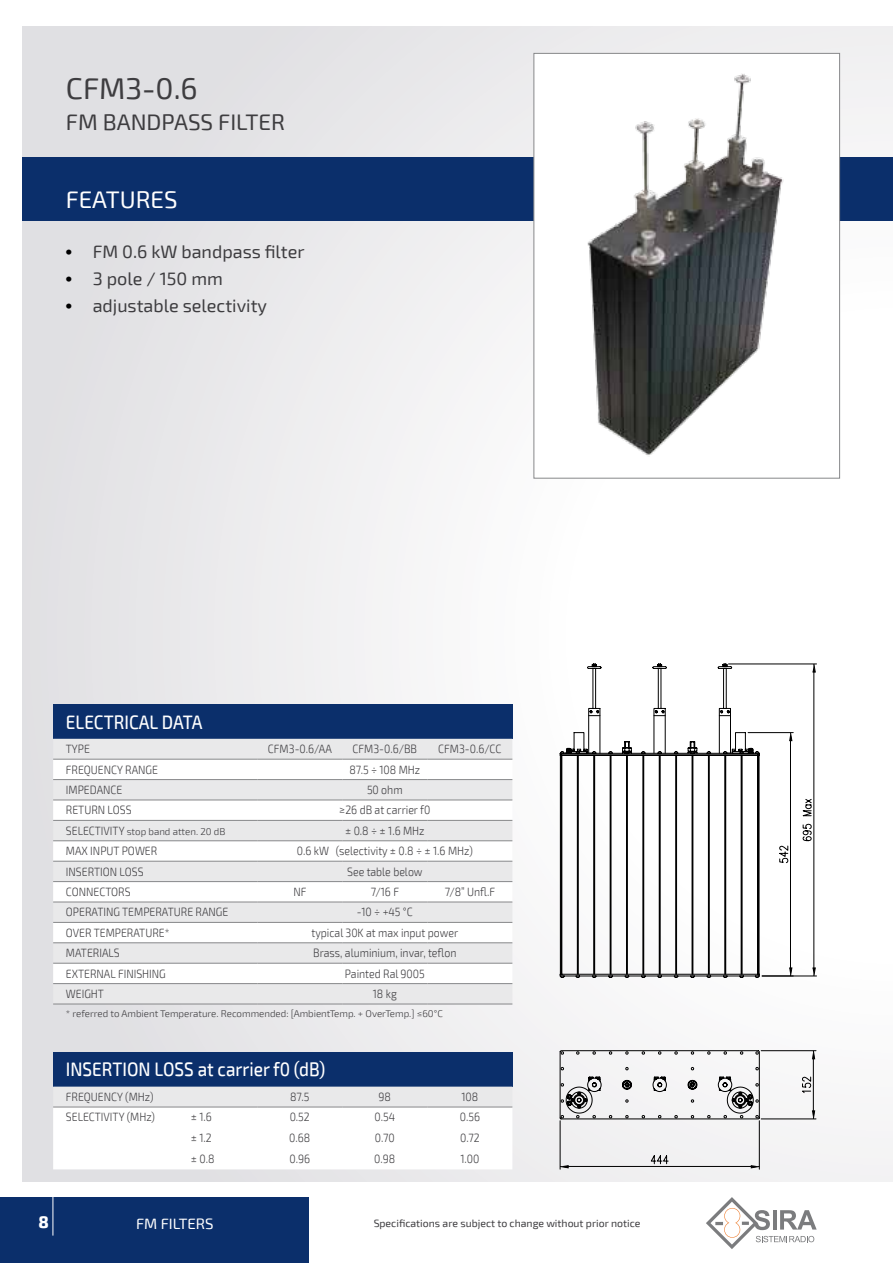
<style>
.page{position:relative;width:893px;height:1263px;background:#fff}
.page>*{position:absolute;margin:0;border:0;box-sizing:border-box;transform-origin:0 0}
.t1{font:30px "Exo 2";color:#3e3d40}
.t2{font:24px "Exo 2";color:#fff}
.t3{font:22.5px "Exo 2";color:#3e3d40}
.t4{font:500 19.5px "Exo 2";color:#fff;scale:.88 1}
.t5{font:18px "Exo 2";color:#3e3d40}
.t6{font:800 16.5px "Exo 2";color:#fff}
.t7{font:15px "Exo 2";color:#fff}
.t8{font:300 12px/21px "Exo 2";color:#3e3d40;text-align:justify;scale:.88 1}
.t9{font:10.5px "Exo 2";color:#3e3d40}
.t10{font:300 9.75px "Exo 2";color:#3e3d40}
.s1{font-family:"Times";color:#000}
.s2{font-size:12px}
</style>
<div class="page">
<div style="left:22px;top:26px;width:871px;height:1219px;background:linear-gradient(to right,#e0e0e3,#fff)"></div>
<div style="left:0;top:1182px;width:893px;height:81px;background:#fff"></div>
<div style="left:22px;top:157px;width:871px;height:64px;background:#0b2f6b"></div>
<svg style="left:706px;top:1197px;width:111px;height:52px"></svg>
<div style="left:0;top:1197px;width:308px;height:66px;background:#0b2f6b"></div>
<hr style="left:53px;top:1197px;width:1px;height:38px;background:#fff">
<div style="left:534px;top:53px;width:306px;height:425px;background:#fff;border:1px solid #87888a"></div>
<div style="left:53px;top:1052px;width:459px;height:34px;background:#0b2f6b"></div>
<svg style="left:53px;top:1086px;width:459px;height:83px"></svg>
<hr style="left:53px;top:1107px;width:204px;height:1px;background:#87888a">
<hr style="left:257px;top:1107px;width:85px;height:1px;background:#87888a">
<hr style="left:342px;top:1107px;width:85px;height:1px;background:#87888a">
<hr style="left:427px;top:1107px;width:85px;height:1px;background:#87888a">
<div style="left:53px;top:705px;width:459px;height:34px;background:#0b2f6b"></div>
<svg style="left:53px;top:739px;width:459px;height:265px;background:#e6e6e7"></svg>
<svg style="left:53px;top:760px;width:459px;height:223px"></svg>
<hr style="left:53px;top:759px;width:204px;height:1px;background:#87888a">
<hr style="left:257px;top:759px;width:85px;height:1px;background:#87888a">
<hr style="left:342px;top:759px;width:85px;height:1px;background:#87888a">
<hr style="left:427px;top:759px;width:85px;height:1px;background:#87888a">
<hr style="left:53px;top:779px;width:204px;height:1px;background:#87888a">
<hr style="left:257px;top:779px;width:85px;height:1px;background:#87888a">
<hr style="left:342px;top:779px;width:85px;height:1px;background:#87888a">
<hr style="left:427px;top:779px;width:85px;height:1px;background:#87888a">
<hr style="left:53px;top:800px;width:204px;height:1px;background:#87888a">
<hr style="left:257px;top:800px;width:85px;height:1px;background:#87888a">
<hr style="left:342px;top:800px;width:85px;height:1px;background:#87888a">
<hr style="left:427px;top:800px;width:85px;height:1px;background:#87888a">
<hr style="left:53px;top:820px;width:204px;height:1px;background:#87888a">
<hr style="left:257px;top:820px;width:85px;height:1px;background:#87888a">
<hr style="left:342px;top:820px;width:85px;height:1px;background:#87888a">
<hr style="left:427px;top:820px;width:85px;height:1px;background:#87888a">
<hr style="left:53px;top:840px;width:204px;height:1px;background:#87888a">
<hr style="left:257px;top:840px;width:85px;height:1px;background:#87888a">
<hr style="left:342px;top:840px;width:85px;height:1px;background:#87888a">
<hr style="left:427px;top:840px;width:85px;height:1px;background:#87888a">
<hr style="left:53px;top:861px;width:204px;height:1px;background:#87888a">
<hr style="left:257px;top:861px;width:85px;height:1px;background:#87888a">
<hr style="left:342px;top:861px;width:85px;height:1px;background:#87888a">
<hr style="left:427px;top:861px;width:85px;height:1px;background:#87888a">
<hr style="left:53px;top:881px;width:204px;height:1px;background:#87888a">
<hr style="left:53px;top:902px;width:204px;height:1px;background:#87888a">
<hr style="left:257px;top:902px;width:85px;height:1px;background:#87888a">
<hr style="left:342px;top:902px;width:85px;height:1px;background:#87888a">
<hr style="left:427px;top:902px;width:85px;height:1px;background:#87888a">
<hr style="left:53px;top:922px;width:204px;height:1px;background:#87888a">
<hr style="left:257px;top:922px;width:85px;height:1px;background:#87888a">
<hr style="left:342px;top:922px;width:85px;height:1px;background:#87888a">
<hr style="left:427px;top:922px;width:85px;height:1px;background:#87888a">
<hr style="left:53px;top:942px;width:204px;height:1px;background:#87888a">
<hr style="left:257px;top:942px;width:85px;height:1px;background:#87888a">
<hr style="left:342px;top:942px;width:85px;height:1px;background:#87888a">
<hr style="left:427px;top:942px;width:85px;height:1px;background:#87888a">
<hr style="left:53px;top:963px;width:204px;height:1px;background:#87888a">
<hr style="left:257px;top:963px;width:85px;height:1px;background:#87888a">
<hr style="left:342px;top:963px;width:85px;height:1px;background:#87888a">
<hr style="left:427px;top:963px;width:85px;height:1px;background:#87888a">
<hr style="left:53px;top:983px;width:204px;height:1px;background:#87888a">
<hr style="left:257px;top:983px;width:85px;height:1px;background:#87888a">
<hr style="left:342px;top:983px;width:85px;height:1px;background:#87888a">
<hr style="left:427px;top:983px;width:85px;height:1px;background:#87888a">
<hr style="left:53px;top:1004px;width:204px;height:1px;background:#87888a">
<hr style="left:257px;top:1004px;width:85px;height:1px;background:#87888a">
<hr style="left:342px;top:1004px;width:85px;height:1px;background:#87888a">
<hr style="left:427px;top:1004px;width:85px;height:1px;background:#87888a">
<hr style="left:257px;top:881px;width:85px;height:1px;background:#87888a">
<hr style="left:342px;top:881px;width:85px;height:1px;background:#87888a">
<hr style="left:427px;top:881px;width:85px;height:1px;background:#87888a">
<img style="left:587px;top:74px;width:197px;height:381px">
<hr style="left:761px;top:1119px;width:55px;height:1px;background:#000">
<div style="left:560px;top:1119px;width:253px;height:51px;background:#f2f2f3"></div>
<svg style="left:560px;top:1165px;width:9px;height:3px"></svg>
<svg style="left:751px;top:1165px;width:9px;height:3px"></svg>
<svg style="left:650px;top:1155px;width:19px;height:9px"></svg>
<svg style="left:560px;top:751px;width:6px;height:227px"></svg>
<svg style="left:566px;top:663px;width:251px;height:456px"></svg>
<h1 class="t1" style="left:66px;top:71px;width:133px">CFM3-0.6</h1>
<h3 class="t3" style="left:66px;top:109px;width:221px">FM BANDPASS FILTER</h3>
<h2 class="t2" style="left:66px;top:185px;width:113px">FEATU RES</h2>
<h3 class="t5" style="left:66px;top:241px;width:240px"><span class="s1">•</span> FM 0.6 kW bandpass filter</h3>
<h3 class="t5" style="left:66px;top:268px;width:159px"><span class="s1">•</span> 3 pole / 150 mm</h3>
<h3 class="t5" style="left:66px;top:295px;width:203px"><span class="s1">•</span> adjustable selectivity</h3>
<h3 class="t4" style="left:66px;top:710px;width:157px">ELECTRICAL DATA</h3>
<p class="t8" style="left:66px;top:739px;width:29px">TYPE</p>
<p class="t8" style="left:268px;top:739px;width:74px">CFM3-0.6/AA</p>
<p class="t8" style="left:353px;top:739px;width:75px">CFM3-0.6/BB</p>
<p class="t8" style="left:438px;top:739px;width:73px">CFM3-0.6/CC</p>
<p class="t8" style="left:66px;top:759px;width:106px">FREQUENCY RANGE</p>
<p class="t8" style="left:349px;top:759px;width:82px">87.5 ÷ 108 MHz</p>
<p class="t8" style="left:66px;top:779px;width:66px">IMPEDANCE</p>
<p class="t8" style="left:367px;top:779px;width:42px">50 ohm</p>
<p class="t8" style="left:66px;top:800px;width:76px">RETURN LOSS</p>
<p class="t8" style="left:339px;top:800px;width:105px">≥26 dB at carrier f0</p>
<p class="t10" style="left:66px;top:826px;width:161px"><span class="s2">SELECTIVITY</span> stop band atten. 20 dB</p>
<p class="t8" style="left:345px;top:820px;width:92px">± 0.8 ÷ ± 1.6 MHz</p>
<p class="t8" style="left:66px;top:841px;width:105px">MAX INPUT POWER</p>
<p class="t8" style="left:297px;top:841px;width:202px">0.6 kW (selectivity ± 0.8 ÷ ± 1.6 MHz)</p>
<p class="t8" style="left:66px;top:861px;width:90px">INSERTION LOSS</p>
<p class="t8" style="left:347px;top:861px;width:87px">See table below</p>
<p class="t8" style="left:66px;top:881px;width:75px">CONNECTORS</p>
<p class="t8" style="left:293px;top:881px;width:16px">NF</p>
<p class="t8" style="left:371px;top:881px;width:34px">7/16 F</p>
<p class="t8" style="left:445px;top:881px;width:59px">7/8” Unfl.F</p>
<p class="t8" style="left:66px;top:902px;width:186px">OPERATING TEMPERATURE RANGE</p>
<p class="t8" style="left:357px;top:902px;width:65px">-10 ÷ +45 °C</p>
<p class="t8" style="left:66px;top:922px;width:119px">OVER TEMPERATURE*</p>
<p class="t8" style="left:311px;top:922px;width:168px">typical 30K at max input power</p>
<p class="t8" style="left:66px;top:943px;width:63px">MATERIALS</p>
<p class="t8" style="left:313px;top:943px;width:164px">Brass, aluminium, invar, teflon</p>
<p class="t8" style="left:66px;top:963px;width:115px">EXTERNAL FINISHING</p>
<p class="t8" style="left:345px;top:963px;width:93px">Painted Ral 9005</p>
<p class="t8" style="left:66px;top:983px;width:45px">WEIGHT</p>
<p class="t8" style="left:373px;top:983px;width:29px">18 kg</p>
<p class="t10" style="left:66px;top:1008px;width:378px">* referred to Ambient Temperature. Recommended: [AmbientTemp. + OverTemp.] ≤60°C</p>
<h3 class="t4" style="left:66px;top:1058px;width:296px">INSERTION LOSS at carrier f0 (dB)</h3>
<p class="t8" style="left:66px;top:1086px;width:101px">FREQUENCY (MHz)</p>
<p class="t8" style="left:290px;top:1086px;width:23px">87.5</p>
<p class="t8" style="left:379px;top:1086px;width:16px">98</p>
<p class="t8" style="left:461px;top:1086px;width:21px">108</p>
<p class="t8" style="left:66px;top:1107px;width:103px">SELECTIVITY (MHz)</p>
<p class="t8" style="left:191px;top:1107px;width:28px;text-align:left">± 1.6 ± 1.2 ± 0.8</p>
<p class="t8" style="left:289px;top:1107px;width:25px">0.52<br>0.68<br>0.96</p>
<p class="t8" style="left:374px;top:1107px;width:25px">0.54<br>0.70<br>0.98</p>
<p class="t8" style="left:460px;top:1107px;width:25px">0.56<br>0.72<br>1.00</p>
<h3 class="t6" style="left:39px;top:1212px;width:12px">8</h3>
<p class="t7" style="left:136px;top:1214px;width:79px">FM FILTERS</p>
<p class="t9" style="left:374px;top:1217px;width:268px">Specifications are subject to change without prior notice</p>
</div>
